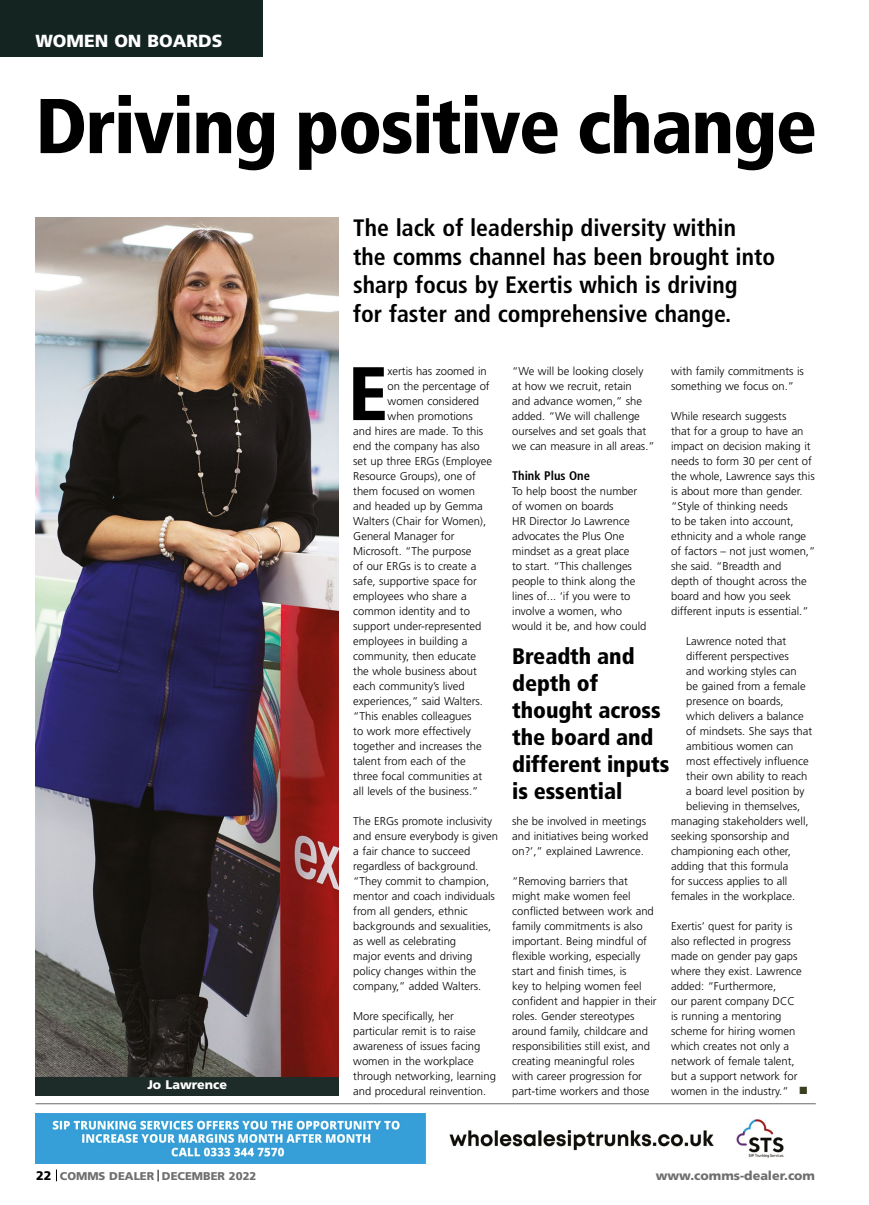
<style>
.page{position:relative;width:869px;height:1205px;background:#fff}
.page>*{position:absolute;margin:0;border:0;box-sizing:border-box;transform-origin:0 0}
.t1{font:900 condensed 77.5px "Frutiger";letter-spacing:-.02em;color:#000}
.t2{font:900 condensed 75.75px "Frutiger";color:#000}
.t3{font:700 condensed 23.75px/28.8px "Frutiger";color:#000}
.t4{font:900 condensed 22.5px/27px "Frutiger";letter-spacing:-.005em;color:#000}
.t5{font:900 17.5px "Frutiger";color:#fff}
.t6{font:900 12.5px "Frutiger";color:#706f6f}
.t7{font:700 condensed 12.5px "Frutiger";color:#000}
.t8{font:900 12.5px "Frutiger";color:#fff}
.t9{font:300 11.25px/15px "Frutiger";color:#000}
.t10{font:900 11.25px "Frutiger";color:#706f6f}
.s1{color:#3b3f1f}
.s2{font-size:12.5px;color:#000}
</style>
<div class="page">
<div style="left:0;top:0;width:262px;height:57px;background:#142521"></div>
<svg style="left:56px;top:1169px;width:1px;height:12px"></svg>
<hr style="left:35px;top:1103px;width:780px;height:1px;background:#878787">
<div style="left:35px;top:1072px;width:304px;height:24px;background:#1d2c28"></div>
<img style="left:35px;top:218px;width:304px;height:858px">
<img style="left:35px;top:1114px;width:749px;height:49px">
<h3 class="t5" style="left:35px;top:31px;width:188px">WOMEN ON BOARDS</h3>
<h1 class="t1" style="left:35px;top:80px;width:782px">Driving positive change</h1>
<p class="t8" style="left:147px;top:1077px;width:81px">Jo Lawrence</p>
<h3 class="t3" style="left:353px;top:213px;width:423px">The lack of leadership diversity within<br>the comms channel has been brought into sharp focus by Exertis which is driving<br>for faster and comprehensive change.</h3>
<p class="t9" style="left:670px;top:364px;width:134px">with family commitments is something we focus on.”</p>
<p class="t9" style="left:670px;top:409px;width:146px">While research suggests<br>that for a group to have an impact on decision making it needs to form 30 per cent of the whole, Lawrence says this is about more than gender. “Style of thinking needs<br>to be taken into account, ethnicity and a whole range of factors – not just women,” she said. “Breadth and<br>depth of thought across the board and how you seek different inputs is essential.”</p>
<p class="t9" style="left:686px;top:634px;width:101px">Lawrence noted that</p>
<p class="t9" style="left:686px;top:649px;width:104px">different perspectives</p>
<p class="t9" style="left:686px;top:664px;width:112px">and working styles can</p>
<p class="t9" style="left:686px;top:679px;width:121px">be gained from a female</p>
<p class="t9" style="left:686px;top:694px;width:99px">presence on boards,</p>
<p class="t9" style="left:686px;top:709px;width:119px">which delivers a balance</p>
<p class="t9" style="left:686px;top:724px;width:127px">of mindsets. She says that</p>
<p class="t9" style="left:686px;top:739px;width:108px">ambitious women can</p>
<p class="t9" style="left:686px;top:754px;width:124px">most effectively influence</p>
<p class="t9" style="left:686px;top:769px;width:123px">their own ability to reach</p>
<p class="t9" style="left:686px;top:784px;width:119px">a board level position by</p>
<p class="t9" style="left:686px;top:799px;width:115px">believing in themselves,</p>
<p class="t9" style="left:670px;top:814px;width:139px">managing stakeholders well,</p>
<p class="t9" style="left:670px;top:828px;width:120px">seeking sponsorship and</p>
<p class="t9" style="left:670px;top:843px;width:121px">championing each other,</p>
<p class="t9" style="left:670px;top:858px;width:119px">adding that this formula</p>
<p class="t9" style="left:670px;top:873px;width:118px">for success applies to all</p>
<p class="t9" style="left:670px;top:888px;width:126px">females in the workplace.</p>
<p class="t9" style="left:670px;top:918px;width:139px">Exertis’ quest for parity is also reflected in progress made on gender pay gaps where they exist. Lawrence added: “Furthermore,<br>our parent company DCC<br>is running a mentoring scheme for hiring women which creates not only a network of female talent, but a support network for women in the industry.” <span class="s1">■</span></p>
<p class="t9" style="left:512px;top:363px;width:144px">“We will be looking closely at how we recruit, retain<br>and advance women,” she added. “We will challenge ourselves and set goals that we can measure in all areas.”</p>
<p class="t7" style="left:512px;top:468px;width:79px">Think Plus One</p>
<p class="t9" style="left:512px;top:484px;width:136px">To help boost the number of women on boards<br>HR Director Jo Lawrence advocates the Plus One mindset as a great place<br>to start. “This challenges people to think along the lines of... ‘if you were to involve a women, who would it be, and how could</p>
<h2 class="t2" style="left:348px;top:348px;width:41px">E</h2>
<p class="t9" style="left:387px;top:364px;width:101px">xertis has zoomed in</p>
<p class="t9" style="left:387px;top:379px;width:104px">on the percentage of</p>
<p class="t9" style="left:387px;top:394px;width:93px">women considered</p>
<p class="t9" style="left:387px;top:409px;width:87px">when promotions</p>
<p class="t9" style="left:353px;top:424px;width:131px">and hires are made. To this</p>
<p class="t9" style="left:353px;top:439px;width:128px">end the company has also</p>
<p class="t9" style="left:353px;top:454px;width:140px">set up three ERGs (Employee</p>
<p class="t9" style="left:353px;top:469px;width:124px">Resource Groups), one of</p>
<p class="t9" style="left:353px;top:484px;width:123px">them focused on women</p>
<p class="t9" style="left:353px;top:499px;width:131px">and headed up by Gemma</p>
<p class="t9" style="left:353px;top:514px;width:134px">Walters (Chair for Women),</p>
<p class="t9" style="left:353px;top:529px;width:103px">General Manager for</p>
<p class="t9" style="left:353px;top:544px;width:119px">Microsoft. “The purpose</p>
<p class="t9" style="left:353px;top:559px;width:124px">of our ERGs is to create a</p>
<p class="t9" style="left:353px;top:574px;width:125px">safe, supportive space for</p>
<p class="t9" style="left:353px;top:589px;width:115px">employees who share a</p>
<p class="t9" style="left:353px;top:604px;width:118px">common identity and to</p>
<p class="t9" style="left:353px;top:619px;width:130px">support under-represented</p>
<p class="t9" style="left:353px;top:634px;width:116px">employees in building a</p>
<p class="t9" style="left:353px;top:649px;width:124px">community, then educate</p>
<p class="t9" style="left:353px;top:664px;width:125px">the whole business about</p>
<p class="t9" style="left:353px;top:679px;width:113px">each community’s lived</p>
<p class="t9" style="left:353px;top:694px;width:131px">experiences,” said Walters.</p>
<p class="t9" style="left:353px;top:709px;width:120px">“This enables colleagues</p>
<p class="t9" style="left:353px;top:724px;width:119px">to work more effectively</p>
<p class="t9" style="left:353px;top:738px;width:130px">together and increases the</p>
<p class="t9" style="left:353px;top:753px;width:114px">talent from each of the</p>
<p class="t9" style="left:353px;top:768px;width:130px">three focal communities at</p>
<p class="t9" style="left:353px;top:783px;width:127px">all levels of the business.”</p>
<p class="t9" style="left:353px;top:813px;width:146px">The ERGs promote inclusivity and ensure everybody is given a fair chance to succeed regardless of background. “They commit to champion, mentor and coach individuals from all genders, ethnic backgrounds and sexualities, as well as celebrating<br>major events and driving policy changes within the company,” added Walters.</p>
<p class="t9" style="left:353px;top:1008px;width:144px">More specifically, her particular remit is to raise awareness of issues facing women in the workplace through networking, learning and procedural reinvention.</p>
<h3 class="t4" style="left:512px;top:642px;width:158px">Breadth and depth of thought across the board and different inputs is essential</h3>
<p class="t9" style="left:512px;top:814px;width:137px">she be involved in meetings and initiatives being worked on?’,” explained Lawrence.</p>
<p class="t9" style="left:512px;top:874px;width:146px">“Removing barriers that might make women feel conflicted between work and family commitments is also important. Being mindful of flexible working, especially start and finish times, is<br>key to helping women feel confident and happier in their roles. Gender stereotypes around family, childcare and responsibilities still exist, and creating meaningful roles with career progression for part-time workers and those</p>
<p class="t10" style="left:36px;top:1169px;width:222px"><span class="s2">22</span> COMMS DEALER DECEMBER 2022</p>
<p class="t6" style="left:655px;top:1168px;width:161px">www.comms-dealer.com</p>
</div>
